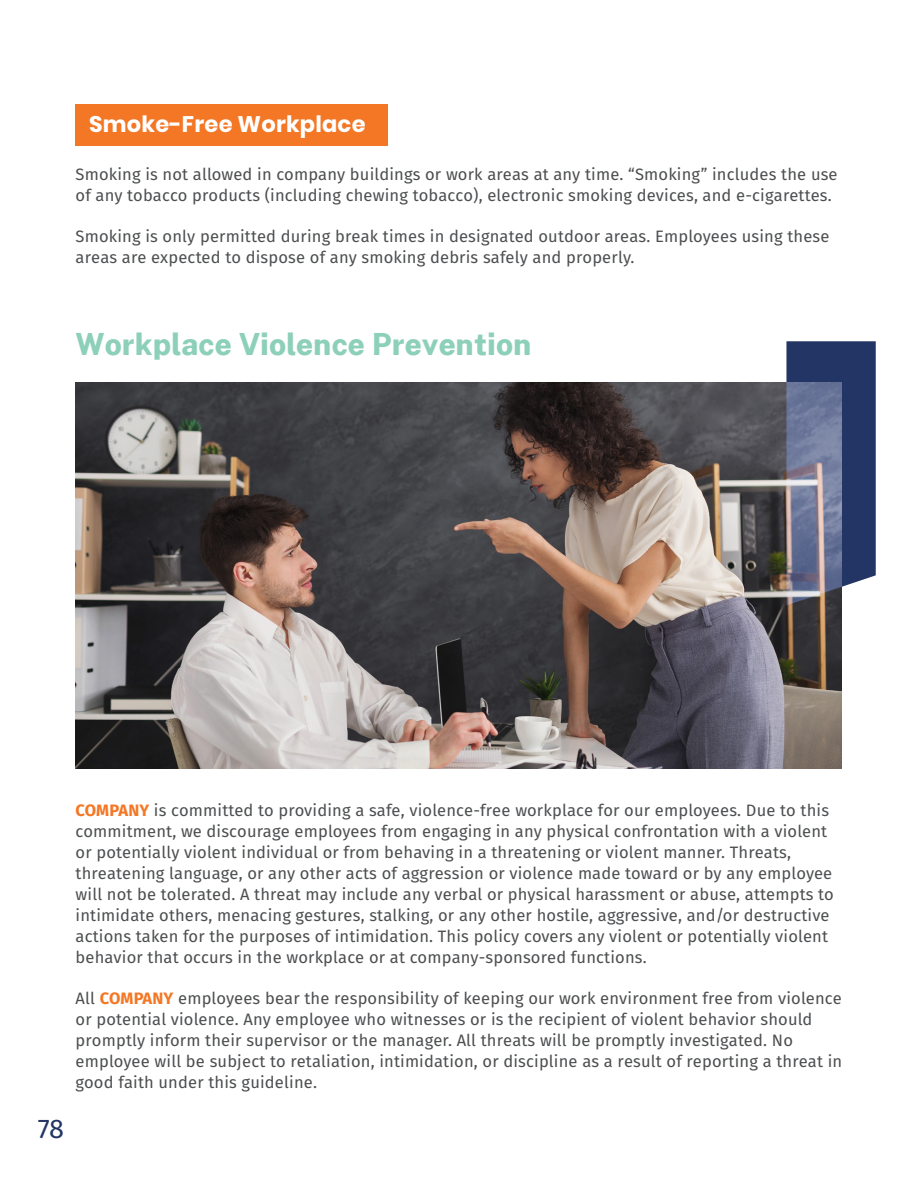
<style>
.page{position:relative;width:918px;height:1188px;background:#fff}
.page>*{position:absolute;margin:0;border:0;box-sizing:border-box;transform-origin:0 0}
.t1{font:800 30px "Cheyenne Sans";color:#8dd0ba}
.t2{font:27px "Fira Sans";color:#233564}
.Sub_title{font:700 22.5px "Poppins";letter-spacing:.01em;color:#fff}
.Body_B{font:16.5px/21px "Fira Sans";letter-spacing:.01em;color:#4c4e50}
.s1{font-weight:700;color:#f47725}
</style>
<div class="page">
<div style="left:76px;top:104px;width:312px;height:42px;background:#f47725"></div>
<img style="left:76px;top:383px;width:766px;height:385px">
<svg style="left:786px;top:341px;width:90px;height:264px"></svg>
<p class="Sub_title" style="left:89px;top:111px;width:278px">Smoke-Free Workplace</p>
<p class="Body_B" style="left:76px;top:164px;width:764px">Smoking is not allowed in company buildings or work areas at any time. “Smoking” includes the use of any tobacco products (including chewing tobacco), electronic smoking devices, and e-cigarettes.</p>
<p class="Body_B" style="left:76px;top:226px;width:755px">Smoking is only permitted during break times in designated outdoor areas. Employees using these areas are expected to dispose of any smoking debris safely and properly.</p>
<p class="t1" style="left:76px;top:325px;width:458px">Workplace Violence Prevention</p>
<h2 class="t2" style="left:38px;top:1108px;width:28px">78</h2>
<p class="Body_B" style="left:76px;top:800px;width:760px"><span class="s1">COMPANY</span> is committed to providing a safe, violence-free workplace for our employees. Due to this commitment, we discourage employees from engaging in any physical confrontation with a violent or potentially violent individual or from behaving in a threatening or violent manner. Threats, threatening language, or any other acts of aggression or violence made toward or by any employee will not be tolerated. A threat may include any verbal or physical harassment or abuse, attempts to intimidate others, menacing gestures, stalking, or any other hostile, aggressive, and/or destructive actions taken for the purposes of intimidation. This policy covers any violent or potentially violent behavior that occurs in the workplace or at company-sponsored functions.</p>
<p class="Body_B" style="left:76px;top:988px;width:768px">All <span class="s1">COMPANY</span> employees bear the responsibility of keeping our work environment free from violence or potential violence. Any employee who witnesses or is the recipient of violent behavior should promptly inform their supervisor or the manager. All threats will be promptly investigated. No employee will be subject to retaliation, intimidation, or discipline as a result of reporting a threat in good faith under this guideline.</p>
</div>
